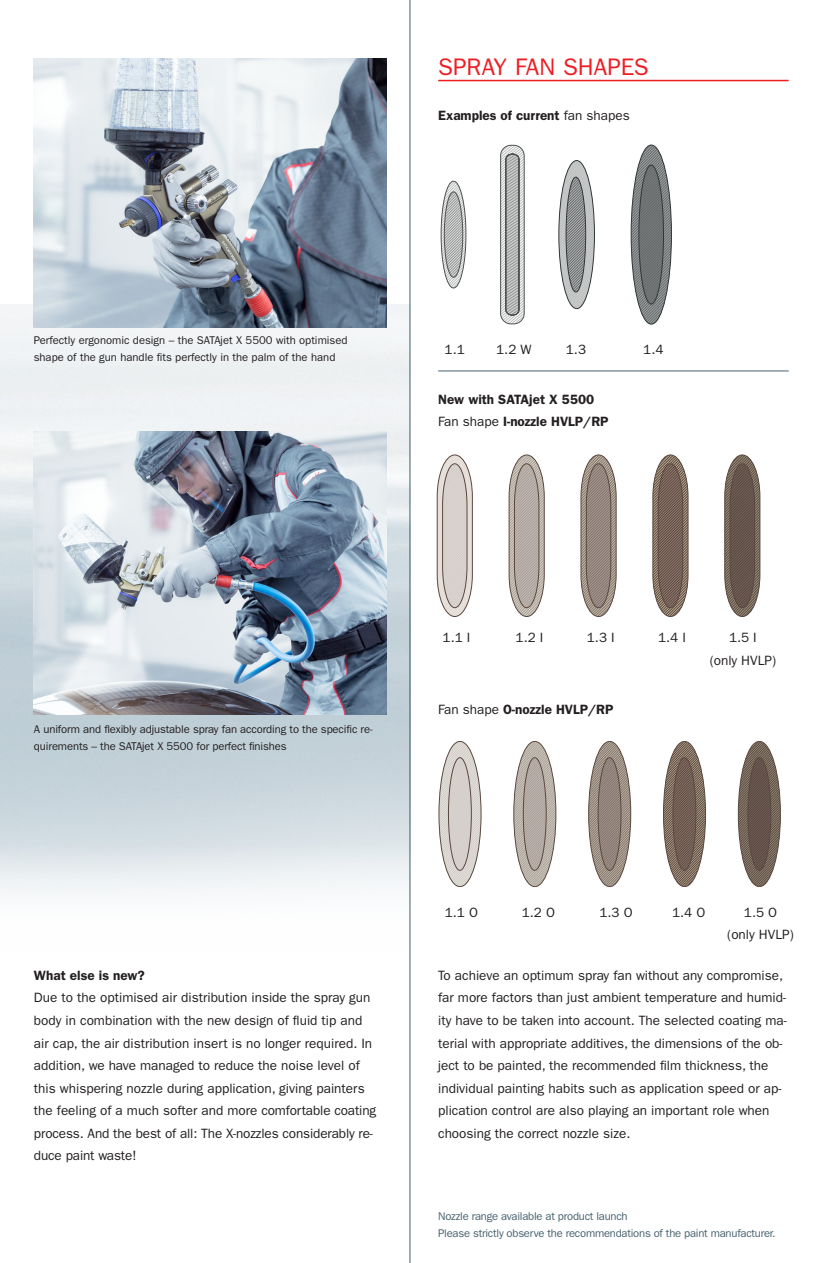
<style>
.page{position:relative;width:816px;height:1263px;background:#fff}
.page>*{position:absolute;margin:0;border:0;box-sizing:border-box;transform-origin:0 0}
.Head_Vorteile{font:24px "ITC Franklin Gothic Std";letter-spacing:-.005em;color:#ee1d23}
.Copy{font:13.5px/22.5px "ITC Franklin Gothic Std";color:#231f20}
.Copy-2{font:600 13.5px "ITC Franklin Gothic Std";color:#231f20}
.Bildunterschrift{font:11.25px/16.5px "ITC Franklin Gothic Std";letter-spacing:-.01em;color:#231f20}
.Bildunterschrift-2{font:11.25px "ITC Franklin Gothic Std";letter-spacing:-.02em;color:#46616e}
.s1{font-weight:400}
</style>
<div class="page">
<svg style="left:438px;top:741px;width:43px;height:146px"></svg>
<svg style="left:513px;top:741px;width:43px;height:146px"></svg>
<svg style="left:588px;top:741px;width:43px;height:146px"></svg>
<svg style="left:663px;top:741px;width:42px;height:146px"></svg>
<svg style="left:737px;top:741px;width:43px;height:146px"></svg>
<img style="left:0;top:304px;width:409px;height:590px">
<hr style="left:438px;top:80px;width:350px;height:1px;background:#ee1d23">
<hr style="left:438px;top:371px;width:350px;height:1px;background:#46616e">
<svg style="left:437px;top:455px;width:36px;height:162px;background:#d1cbc6"></svg>
<svg style="left:508px;top:455px;width:36px;height:162px;background:#b7aea8"></svg>
<svg style="left:580px;top:455px;width:36px;height:162px;background:#9f928a"></svg>
<svg style="left:652px;top:455px;width:36px;height:162px;background:#87776c"></svg>
<svg style="left:724px;top:455px;width:36px;height:162px;background:#7a6c63"></svg>
<svg style="left:441px;top:145px;width:83px;height:179px"></svg>
<svg style="left:558px;top:160px;width:37px;height:149px"></svg>
<svg style="left:630px;top:145px;width:41px;height:179px"></svg>
<div style="left:500px;top:145px;width:24px;height:179px;border:1px solid #4f5152;border-radius:10px"></div>
<img style="left:34px;top:431px;width:352px;height:284px">
<img style="left:34px;top:58px;width:352px;height:270px">
<hr style="left:409px;top:0;width:1px;height:1263px;background:#46616e">
<p class="Head_Vorteile" style="left:438px;top:53px;width:212px">SPRAY FAN SHAPES</p>
<p class="Copy-2" style="left:438px;top:108px;width:193px">Examples of current <span class="s1">fan shapes</span></p>
<p class="Bildunterschrift" style="left:34px;top:332px;width:315px">Perfectly ergonomic design – the SATAjet X 5500 with optimised shape of the gun handle fits perfectly in the palm of the hand</p>
<p class="Copy" style="left:444px;top:339px;width:22px">1.1</p>
<p class="Copy" style="left:496px;top:339px;width:37px">1.2 W</p>
<p class="Copy" style="left:565px;top:339px;width:22px">1.3</p>
<p class="Copy" style="left:643px;top:339px;width:22px">1.4</p>
<p class="Copy-2" style="left:438px;top:391px;width:158px">New with SATAjet X 5500</p>
<p class="Copy-2" style="left:438px;top:414px;width:172px"><span class="s1">Fan shape</span> I-nozzle HVLP/RP</p>
<p class="Bildunterschrift" style="left:34px;top:721px;width:340px">A uniform and flexibly adjustable spray fan according to the specific re&shy;quirements – the SATAjet X 5500 for perfect finishes</p>
<p class="Copy" style="left:442px;top:627px;width:29px">1.1 I</p>
<p class="Copy" style="left:515px;top:627px;width:29px">1.2 I</p>
<p class="Copy" style="left:586px;top:627px;width:29px">1.3 I</p>
<p class="Copy" style="left:658px;top:627px;width:29px">1.4 I</p>
<p class="Copy" style="left:728px;top:627px;width:29px">1.5 I</p>
<p class="Copy" style="left:709px;top:649px;width:68px">(only HVLP)</p>
<p class="Copy-2" style="left:438px;top:702px;width:177px"><span class="s1">Fan shape</span> O-nozzle HVLP/RP</p>
<p class="Copy-2" style="left:34px;top:967px;width:112px">What else is new?</p>
<p class="Copy" style="left:34px;top:987px;width:344px">Due to the optimised air distribution inside the spray gun body in combination with the new design of fluid tip and air cap, the air distribution insert is no longer required. In addition, we have managed to reduce the noise level of this whispering nozzle during application, giving painters the feeling of a much softer and more comfortable coating process. And the best of all: The X-nozzles considerably re&shy;duce paint waste!</p>
<p class="Copy" style="left:444px;top:901px;width:35px">1.1 O</p>
<p class="Copy" style="left:521px;top:901px;width:35px">1.2 O</p>
<p class="Copy" style="left:599px;top:901px;width:35px">1.3 O</p>
<p class="Copy" style="left:672px;top:901px;width:35px">1.4 O</p>
<p class="Copy" style="left:743px;top:901px;width:35px">1.5 O</p>
<p class="Copy" style="left:727px;top:924px;width:68px">(only HVLP)</p>
<p class="Copy" style="left:438px;top:964px;width:350px">To achieve an optimum spray fan without any compromise, far more factors than just ambient temperature and humid&shy;ity have to be taken into account. The selected coating ma&shy;terial with appropriate additives, the dimensions of the ob&shy;ject to be painted, the recommended film thickness, the individual painting habits such as application speed or ap&shy;plication control are also playing an important role when choosing the correct nozzle size.</p>
<p class="Bildunterschrift-2" style="left:438px;top:1210px;width:191px">Nozzle range available at product launch</p>
<p class="Bildunterschrift-2" style="left:438px;top:1226px;width:339px">Please strictly observe the recommendations of the paint manufacturer.</p>
</div>
